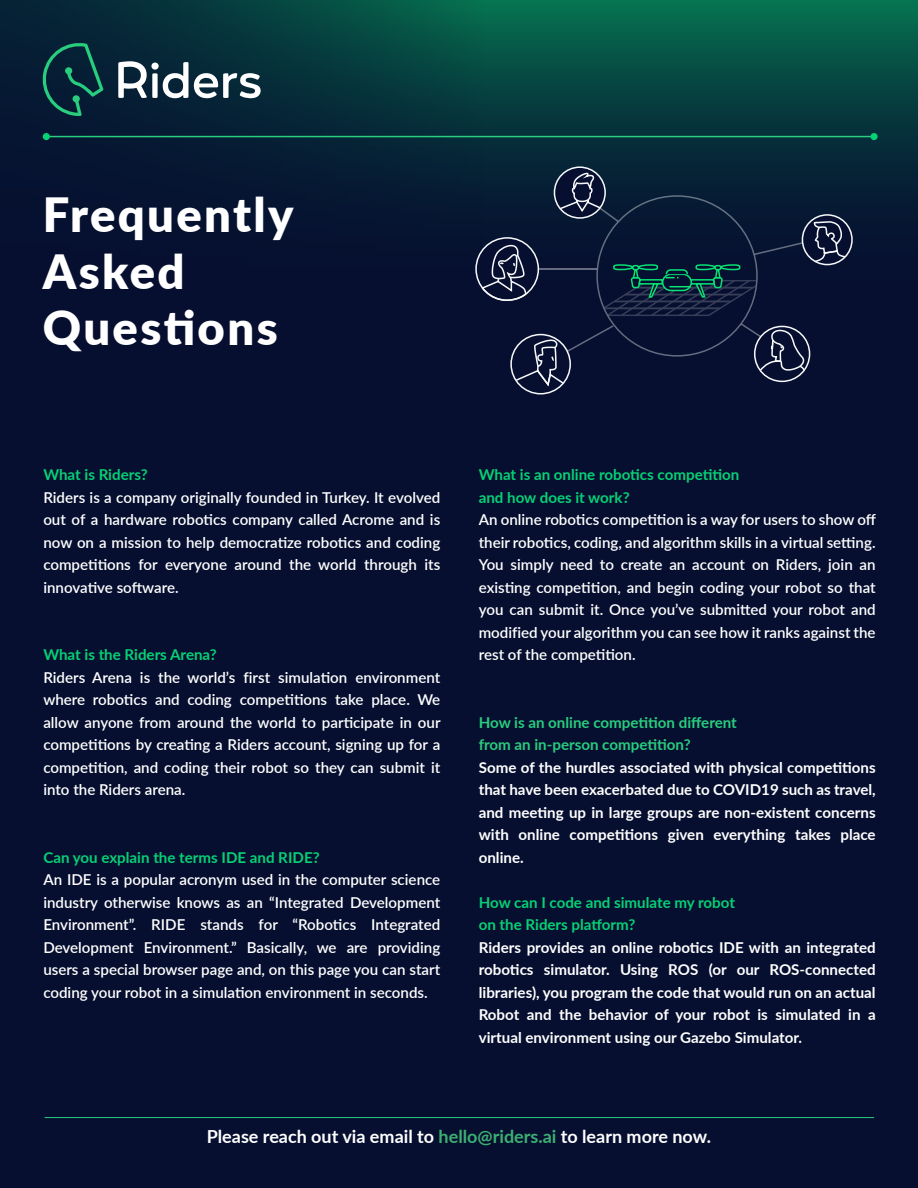
<style>
.page{position:relative;width:918px;height:1188px;background:#060f30}
.page>*{position:absolute;margin:0;border:0;box-sizing:border-box;transform-origin:0 0}
.t1{font:900 47.1px/56.6px "Lato";letter-spacing:.05em;color:#fff}
.t2{font:700 18px "Lato";color:#fff}
.t3{font:600 15px/22.5px "Lato";color:#fff;text-align:justify}
.t4{font:700 15px/22.5px "Lato";color:#fff;text-align:justify}
.t5{font:700 15px/22.5px "Lato";color:#05d175}
.t6{font:700 15px/22.5px "Lato";color:#28cd7e}
.s1{color:#3caf72}
</style>
<div class="page">
<svg style="left:482px;top:0;width:436px;height:209px;background:#064741"></svg>
<svg style="left:0;top:0;width:482px;height:204px"></svg>
<svg style="left:475px;top:166px;width:378px;height:229px"></svg>
<svg style="left:118px;top:61px;width:143px;height:38px;background:#5e737e"></svg>
<div style="left:151px;top:63px;width:8px;height:7px;background:#fff;border-radius:50%"></div>
<svg style="left:40px;top:40px;width:64px;height:76px"></svg>
<hr style="left:45px;top:1117px;width:829px;height:1px;background:#28cd7e">
<hr style="left:45px;top:136px;width:829px;height:1px;background:#28cd7e">
<div style="left:871px;top:133px;width:7px;height:7px;background:#05d175;border-radius:50%"></div>
<div style="left:43px;top:133px;width:7px;height:7px;background:#05d175;border-radius:50%"></div>
<h1 class="t1" style="left:43px;top:184px;width:252px">Frequently<br>Asked<br>Questions</h1>
<p class="t5" style="left:43px;top:463px;width:106px">What is Riders?</p>
<p class="t3" style="left:43px;top:485px;width:398px">Riders is a company originally founded in Turkey. It evolved out of a hardware robotics company called Acrome and is now on a mission to help democratize robotics and coding competitions for everyone around the world through its innovative software.</p>
<p class="t5" style="left:43px;top:643px;width:175px">What is the Riders Arena?</p>
<p class="t3" style="left:43px;top:665px;width:399px">Riders Arena is the world’s first simulation environment where robotics and coding competitions take place. We allow anyone from around the world to participate in our competitions by creating a Riders account, signing up for a competition, and coding their robot so they can submit it into the Riders arena.</p>
<p class="t5" style="left:43px;top:845px;width:278px">Can you explain the terms IDE and RIDE?</p>
<p class="t3" style="left:43px;top:868px;width:398px">An IDE is a popular acronym used in the computer science industry otherwise knows as an “Integrated Development Environment”. RIDE stands for “Robotics Integrated Development Environment.” Basically, we are providing users a special browser page and, on this page you can start coding your robot in a simulation environment in seconds.</p>
<p class="t5" style="left:479px;top:463px;width:262px">What is an online robotics competition and how does it work?</p>
<p class="t3" style="left:479px;top:508px;width:399px">An online robotics competition is a way for users to show off their robotics, coding, and algorithm skills in a virtual setting.<br>You simply need to create an account on Riders, join an existing competition, and begin coding your robot so that you can submit it. Once you’ve submitted your robot and modified your algorithm you can see how it ranks against the rest of the competition.</p>
<p class="t6" style="left:479px;top:710px;width:260px">How is an online competition different from an in-person competition?</p>
<p class="t4" style="left:479px;top:755px;width:399px">Some of the hurdles associated with physical competitions that have been exacerbated due to COVID19 such as travel, and meeting up in large groups are non-existent concerns with online competitions given everything takes place online.</p>
<p class="t5" style="left:479px;top:890px;width:258px">How can I code and simulate my robot on the Riders platform?</p>
<p class="t4" style="left:479px;top:935px;width:399px">Riders provides an online robotics IDE with an integrated robotics simulator. Using ROS (or our ROS-connected libraries), you program the code that would run on an actual Robot and the behavior of your robot is simulated in a virtual environment using our Gazebo Simulator.</p>
<p class="t2" style="left:207px;top:1124px;width:506px">Please reach out via email to <span class="s1">hello@riders.ai</span> to learn more now.</p>
</div>
